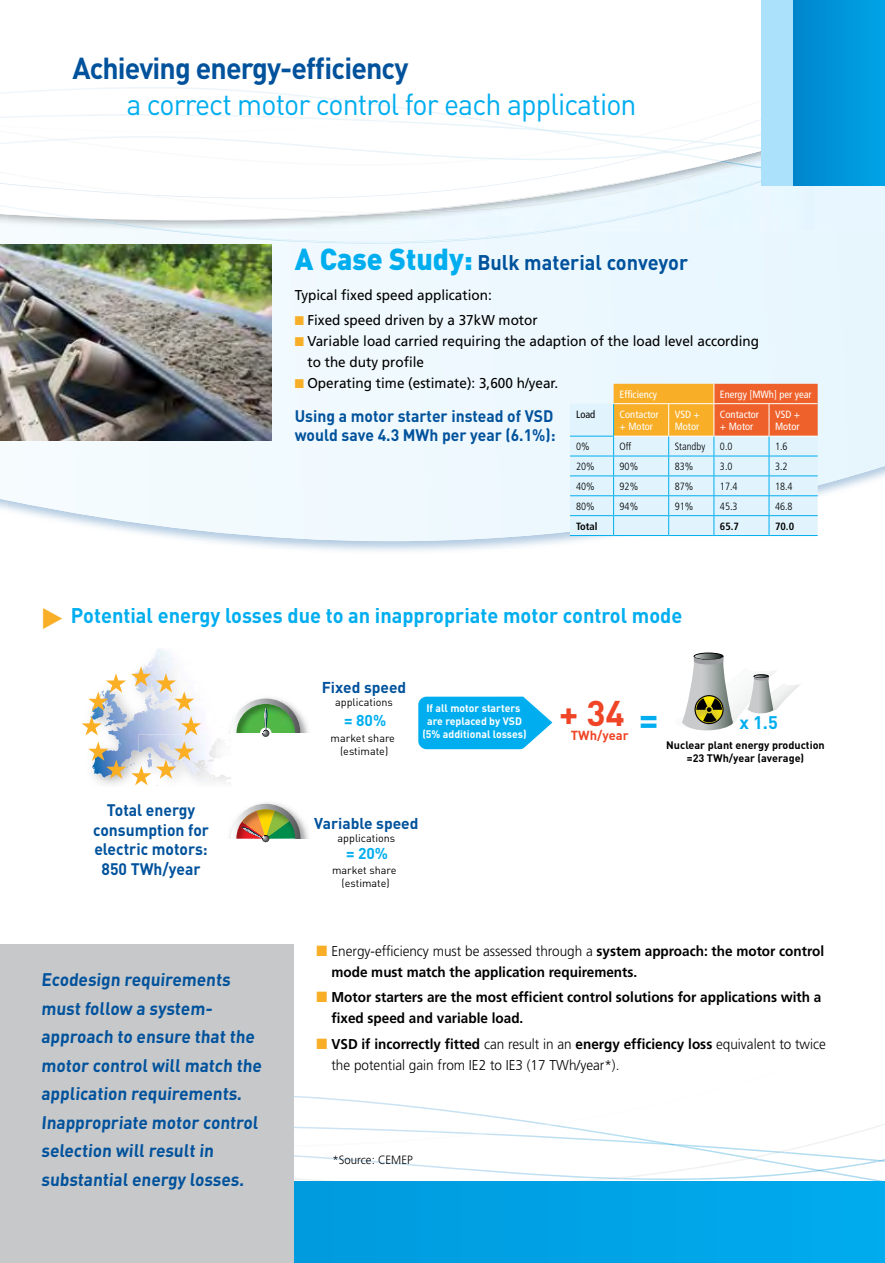
<style>
.page{position:relative;width:885px;height:1263px;background:#fff}
.page>*{position:absolute;margin:0;border:0;box-sizing:border-box;transform-origin:0 0}
.t1{font:700 35.25px "DIN";color:#ef4425}
.t2{font:700 35.25px "DIN";color:#00aeef}
.t3{font:30px "DIN";letter-spacing:-.03em;color:#00aeef;scale:.95 1}
.t4{font:700 30px "DIN";letter-spacing:-.03em;color:#00529c;scale:.95 1}
.t5{font:700 21px "DIN";color:#00aeef;scale:.95 1}
.t6{font:700 21px "DIN";color:#00529c;scale:.95 1}
.t7{font:700 18px/28.5px "DIN";color:#00529c;scale:.95 1}
.t8{font:700 18px "DIN";color:#00aeef}
.t9{font:700 16.5px/19.5px "DIN";color:#00529c;text-align:center;scale:.95 1}
.t10{font:700 15.6px "DIN";color:#00529c}
.t11{font:700 15.6px "DIN";color:#00aeef}
.t12{font:700 14.25px/21px "Frutiger LT Std";color:#000;scale:.95 1}
.t13{font:14.25px/21px "Frutiger LT Std";color:#000;scale:.95 1}
.t14{font:300 14.25px/21px "Frutiger LT Std";color:#000;scale:.95 1}
.t15{font:700 12.9px "DIN";color:#ef4425}
.t16{font:300 12px "Frutiger LT Std";color:#000;scale:.95 1}
.t17{font:10.8px/12.9px "DIN";color:#000;text-align:center}
.t18{font:700 10.8px/12.9px "DIN";color:#fff;text-align:center}
.t19{font:700 10.8px/12.9px "DIN";color:#000;text-align:center}
.t20{font:condensed 10.5px/12.6px "Frutiger LT Std";color:#fff}
.t21{font:300 condensed 10.5px "Frutiger LT Std";color:#000}
.t22{font:700 condensed 10.5px "Frutiger LT Std";color:#000}
.t23{font:condensed 10.5px "Frutiger LT Std";color:#000}
.s1{font-weight:900;font-size:30px;color:#00aeef}
.s2{color:#f8ae27}
.s3{font-weight:300}
.s4{font-weight:700}
</style>
<div class="page">
<div style="left:7px;top:243px;width:877px;height:298px;background:#eef8fe"></div>
<svg style="left:62px;top:231px;width:822px;height:12px;fill:#eaf7fe"></svg>
<svg style="left:293px;top:1031px;width:255px;height:93px"></svg>
<svg style="left:293px;top:1124px;width:591px;height:57px"></svg>
<img style="left:167px;top:231px;width:387px;height:12px">
<svg style="left:0;top:87px;width:884px;height:144px"></svg>
<div style="left:792px;top:0;width:92px;height:186px;background:linear-gradient(to right,#0085cb,#00a4e7)"></div>
<div style="left:761px;top:0;width:31px;height:186px;background:#abe1fa"></div>
<img style="left:265px;top:697px;width:43px;height:36px">
<img style="left:230px;top:802px;width:79px;height:37px">
<div style="left:231px;top:804px;width:69px;height:69px;border:5px solid #fff;border-radius:50%"></div>
<div style="left:216px;top:839px;width:103px;height:52px;background:#fff"></div>
<svg style="left:233px;top:808px;width:64px;height:34px"></svg>
<svg style="left:682px;top:653px;width:119px;height:78px"></svg>
<svg style="left:418px;top:697px;width:134px;height:52px;background:#1cb7f0"></svg>
<img style="left:156px;top:648px;width:8px;height:3px">
<img style="left:144px;top:651px;width:30px;height:15px">
<svg style="left:225px;top:698px;width:75px;height:45px"></svg>
<img style="left:201px;top:744px;width:15px;height:33px">
<img style="left:216px;top:755px;width:15px;height:22px">
<img style="left:201px;top:759px;width:12px;height:19px">
<svg style="left:82px;top:666px;width:119px;height:120px"></svg>
<div style="left:0;top:1181px;width:884px;height:82px;background:#00a3e5"></div>
<div style="left:0;top:944px;width:293px;height:319px;background:#c7c8ca"></div>
<img style="left:0;top:244px;width:272px;height:197px">
<hr style="left:570px;top:535px;width:43px;height:1px;background:#00aeef">
<hr style="left:613px;top:535px;width:55px;height:1px;background:#00aeef">
<hr style="left:668px;top:535px;width:45px;height:1px;background:#00aeef">
<hr style="left:713px;top:535px;width:56px;height:1px;background:#00aeef">
<hr style="left:769px;top:535px;width:48px;height:1px;background:#00aeef">
<svg style="left:570px;top:384px;width:247px;height:151px;background:#ddd3c2"></svg>
<h2 class="t4" style="left:72px;top:48px;width:355px">Achieving energy-efficiency</h2>
<h2 class="t3" style="left:126px;top:85px;width:538px">a correct motor control for each application</h2>
<h3 class="t6" style="left:295px;top:249px;width:415px"><span class="s1">A Case Study:</span> Bulk material conveyor</h3>
<p class="t13" style="left:295px;top:284px;width:209px">Typical fixed speed application:</p>
<p class="t13" style="left:295px;top:310px;width:257px"><span class="s2">■</span> Fixed speed driven by a 37kW motor</p>
<p class="t13" style="left:307px;top:331px;width:477px;text-indent:-13px"><span class="s2">■</span> Variable load carried requiring the adaption of the load level according to the duty profile</p>
<p class="t13" style="left:295px;top:373px;width:279px"><span class="s2">■</span> Operating time (estimate): 3,600 h/year.</p>
<p class="t20" style="left:619px;top:388px;width:39px">Efficiency</p>
<p class="t20" style="left:719px;top:388px;width:93px">Energy [MWh] per year</p>
<p class="t9" style="left:295px;top:405px;width:276px;text-align:left">Using a motor starter instead of VSD would save 4.3 MWh per year (6.1%):</p>
<p class="t23" style="left:576px;top:408px;width:21px">Load</p>
<p class="t20" style="left:619px;top:408px;width:41px">Contactor + Motor</p>
<p class="t20" style="left:674px;top:408px;width:27px">VSD +<br>Motor</p>
<p class="t20" style="left:719px;top:408px;width:41px">Contactor + Motor</p>
<p class="t20" style="left:775px;top:408px;width:27px">VSD +<br>Motor</p>
<p class="t21" style="left:576px;top:440px;width:15px">0%</p>
<p class="t21" style="left:619px;top:440px;width:13px">Off</p>
<p class="t21" style="left:674px;top:440px;width:32px">Standby</p>
<p class="t21" style="left:719px;top:440px;width:14px">0.0</p>
<p class="t21" style="left:775px;top:440px;width:14px">1.6</p>
<p class="t21" style="left:576px;top:460px;width:20px">20%</p>
<p class="t21" style="left:619px;top:460px;width:20px">90%</p>
<p class="t21" style="left:674px;top:460px;width:20px">83%</p>
<p class="t21" style="left:719px;top:460px;width:14px">3.0</p>
<p class="t21" style="left:775px;top:460px;width:14px">3.2</p>
<p class="t21" style="left:576px;top:480px;width:20px">40%</p>
<p class="t21" style="left:619px;top:480px;width:20px">92%</p>
<p class="t21" style="left:674px;top:480px;width:20px">87%</p>
<p class="t21" style="left:719px;top:480px;width:19px">17.4</p>
<p class="t21" style="left:775px;top:480px;width:19px">18.4</p>
<p class="t21" style="left:576px;top:500px;width:20px">80%</p>
<p class="t21" style="left:619px;top:500px;width:20px">94%</p>
<p class="t21" style="left:674px;top:500px;width:20px">91%</p>
<p class="t21" style="left:719px;top:500px;width:19px">45.3</p>
<p class="t21" style="left:775px;top:500px;width:19px">46.8</p>
<p class="t22" style="left:576px;top:520px;width:23px">Total</p>
<p class="t22" style="left:719px;top:520px;width:21px">65.7</p>
<p class="t22" style="left:775px;top:520px;width:21px">70.0</p>
<h3 class="t5" style="left:71px;top:602px;width:645px">Potential energy losses due to an inappropriate motor control mode</h3>
<p class="t9" style="left:93px;top:800px;width:123px">Total energy consumption for electric motors:<br>850 TWh/year</p>
<p class="t7" style="left:41px;top:965px;width:235px">Ecodesign requirements must follow a system&shy;approach to ensure that the motor control will match the application requirements.<br>Inappropriate motor control selection will result in substantial energy losses.</p>
<p class="t10" style="left:322px;top:678px;width:86px">Fixed speed</p>
<p class="t17" style="left:335px;top:696px;width:59px">applications</p>
<p class="t11" style="left:344px;top:710px;width:44px">= 80%</p>
<p class="t17" style="left:330px;top:732px;width:66px">market share (estimate)</p>
<p class="t18" style="left:422px;top:701px;width:106px">If all motor starters are replaced by VSD (5% additional losses)</p>
<p class="t10" style="left:314px;top:813px;width:106px">Variable speed</p>
<p class="t17" style="left:337px;top:831px;width:59px">applications</p>
<p class="t11" style="left:346px;top:843px;width:44px">= 20%</p>
<p class="t17" style="left:332px;top:863px;width:66px">market share (estimate)</p>
<h1 class="t1" style="left:559px;top:690px;width:67px">+ 34</h1>
<p class="t15" style="left:571px;top:727px;width:59px">TWh/year</p>
<h1 class="t2" style="left:639px;top:696px;width:21px">=</h1>
<p class="t8" style="left:739px;top:711px;width:40px">x 1.5</p>
<p class="t19" style="left:666px;top:738px;width:160px">Nuclear plant energy production =23 TWh/year (average)</p>
<p class="t12" style="left:331px;top:941px;width:520px;text-indent:-15px"><span class="s2">■</span> <span class="s3">Energy-efficiency must be assessed through a</span> system approach: the motor control mode must match the application requirements.</p>
<p class="t12" style="left:331px;top:987px;width:517px;text-indent:-15px"><span class="s2">■</span> Motor starters are the most efficient control solutions for applications with a fixed speed and variable load.</p>
<p class="t14" style="left:331px;top:1033px;width:522px;text-indent:-15px"><span class="s2">■</span> <span class="s4">VSD if incorrectly fitted</span> can result in an <span class="s4">energy efficiency loss</span> equivalent to twice the potential gain from IE2 to IE3 (17 TWh/year*).</p>
<p class="t16" style="left:332px;top:1153px;width:86px">*Source: CEMEP</p>
</div>
